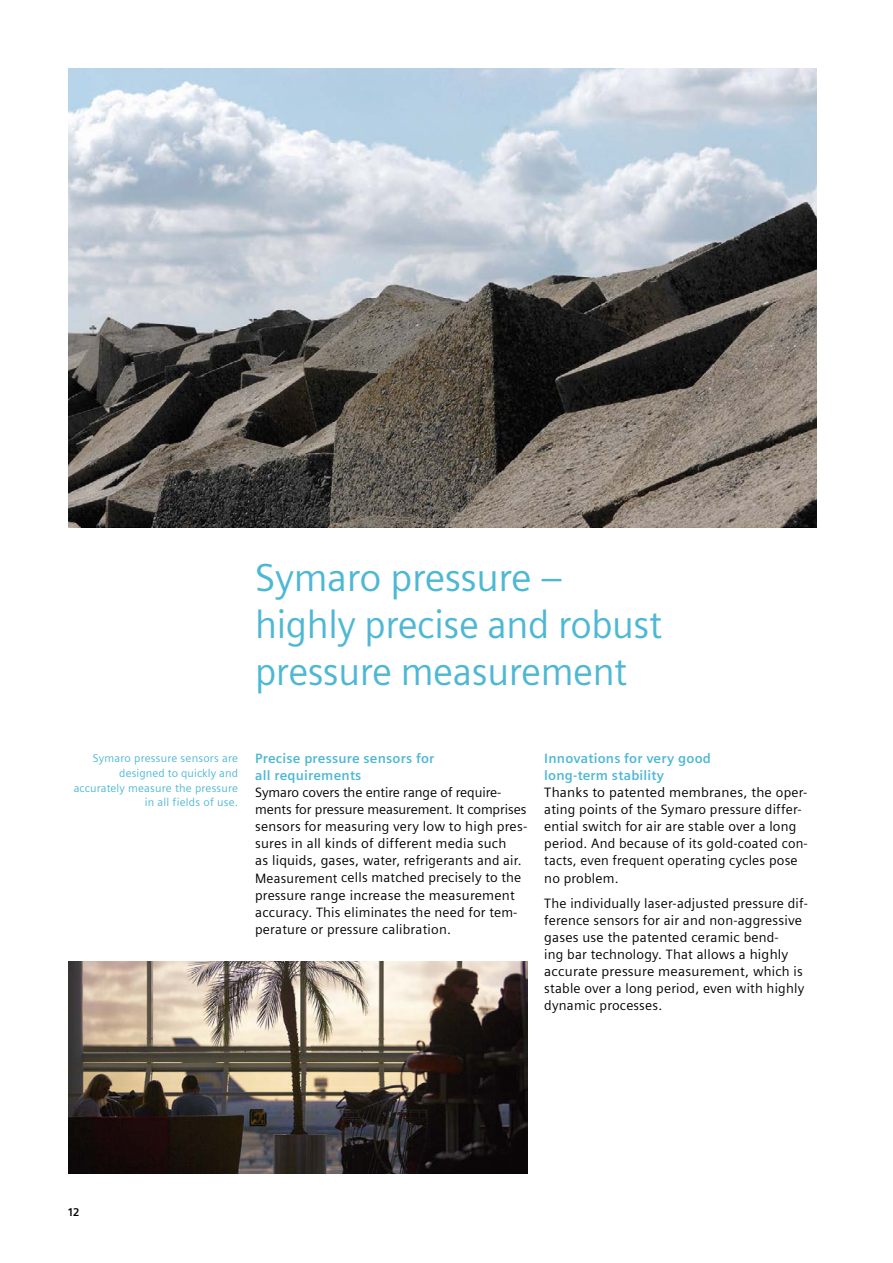
<style>
.page{position:relative;width:893px;height:1263px;background:#fff}
.page>*{position:absolute;margin:0;border:0;box-sizing:border-box;transform-origin:0 0}
.t1{font:39px/46.8px "Siemens Sans";letter-spacing:-.01em;color:#4eb8d4}
.t2{font:13.5px/17px "Siemens Sans";letter-spacing:.015em;color:#000}
.t3{font:700 13.5px/17px "Siemens Sans";letter-spacing:.015em;color:#4eb8d4}
.t4{font:11.25px/14.9px "Siemens Sans";letter-spacing:.02em;color:#4eb8d4;text-align:right}
.t5{font:700 11.25px "Siemens Sans";color:#000}
</style>
<div class="page">
<img style="left:68px;top:68px;width:748px;height:459px">
<img style="left:68px;top:961px;width:459px;height:213px">
<h1 class="t1" style="left:255px;top:555px;width:409px">Symaro pressure – highly precise and robust pressure measurement</h1>
<p class="t4" style="left:74px;top:750px;width:166px">Symaro pressure sensors are designed to quickly and accurately measure the pressure in all fields of use.</p>
<p class="t3" style="left:255px;top:750px;width:181px">Precise pressure sensors for all requirements</p>
<p class="t2" style="left:255px;top:784px;width:274px">Symaro covers the entire range of require&shy;ments for pressure measurement. It comprises sensors for measuring very low to high pres&shy;sures in all kinds of different media such<br>as liquids, gases, water, refrigerants and air.<br>Measurement cells matched precisely to the pressure range increase the measurement accuracy. This eliminates the need for tem&shy;perature or pressure calibration.</p>
<p class="t3" style="left:544px;top:750px;width:168px">Innovations for very good long-term stability</p>
<p class="t2" style="left:544px;top:784px;width:265px">Thanks to patented membranes, the oper&shy;ating points of the Symaro pressure differ&shy;ential switch for air are stable over a long period. And because of its gold-coated con&shy;tacts, even frequent operating cycles pose no problem.</p>
<p class="t2" style="left:544px;top:895px;width:265px">The individually laser-adjusted pressure dif&shy;ference sensors for air and non-aggressive gases use the patented ceramic bend-<br>ing bar technology. That allows a highly accurate pressure measurement, which is stable over a long period, even with highly dynamic processes.</p>
<p class="t5" style="left:68px;top:1206px;width:13px">12</p>
</div>
